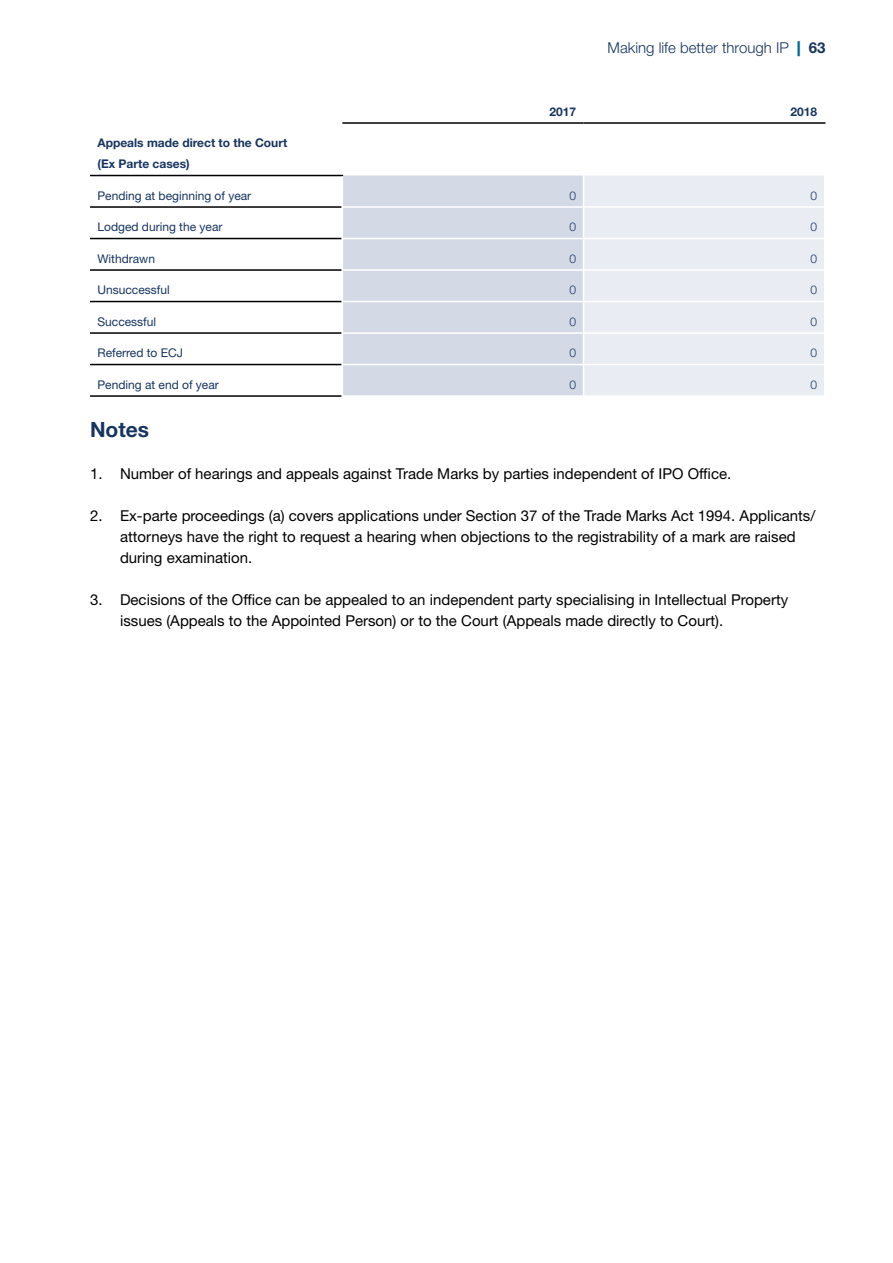
<style>
.page{position:relative;width:893px;height:1263px;background:#fff}
.page>*{position:absolute;margin:0;border:0;box-sizing:border-box;transform-origin:0 0}
.header_2{font:700 21px "Helvetica Neue LT Std";color:#183461}
.t1{font:15px/21px "Helvetica Neue LT Std";color:#000}
.t2{font:300 15px "Helvetica Neue LT Std";color:#183461}
.body_text{font:12px "Helvetica Neue LT Std";color:#183461}
.body_text-2{font:700 12px/21px "Helvetica Neue LT Std";color:#183461}
.body_text-3{font:300 12px "Helvetica Neue LT Std";color:#183461}
.s1{font-weight:900;color:#006d94}
.s2{font-weight:700}
</style>
<div class="page">
<div style="left:343px;top:176px;width:240px;height:219px;background:#d3dae6"></div>
<div style="left:584px;top:176px;width:240px;height:219px;background:#e9ecf2"></div>
<hr style="left:90px;top:175px;width:253px;height:1px;background:#000">
<hr style="left:90px;top:206px;width:252px;height:2px;background:#000">
<hr style="left:90px;top:238px;width:252px;height:1px;background:#000">
<hr style="left:90px;top:269px;width:252px;height:2px;background:#000">
<hr style="left:90px;top:301px;width:252px;height:1px;background:#000">
<hr style="left:90px;top:332px;width:252px;height:2px;background:#000">
<hr style="left:90px;top:364px;width:252px;height:1px;background:#000">
<hr style="left:90px;top:395px;width:252px;height:2px;background:#000">
<hr style="left:342px;top:206px;width:242px;height:2px;background:#fff">
<hr style="left:342px;top:238px;width:242px;height:1px;background:#fff">
<hr style="left:342px;top:269px;width:242px;height:2px;background:#fff">
<hr style="left:342px;top:301px;width:242px;height:1px;background:#fff">
<hr style="left:342px;top:332px;width:242px;height:2px;background:#fff">
<hr style="left:342px;top:364px;width:242px;height:1px;background:#fff">
<hr style="left:584px;top:206px;width:241px;height:2px;background:#fff">
<hr style="left:584px;top:238px;width:241px;height:1px;background:#fff">
<hr style="left:584px;top:269px;width:241px;height:2px;background:#fff">
<hr style="left:584px;top:301px;width:241px;height:1px;background:#fff">
<hr style="left:584px;top:332px;width:241px;height:2px;background:#fff">
<hr style="left:584px;top:364px;width:241px;height:1px;background:#fff">
<hr style="left:342px;top:122px;width:242px;height:2px;background:#000">
<hr style="left:584px;top:122px;width:241px;height:2px;background:#000">
<p class="t2" style="left:608px;top:39px;width:219px">Making life better through IP <span class="s1">|</span> <span class="s2">63</span></p>
<p class="body_text-2" style="left:549px;top:100px;width:28px">2017</p>
<p class="body_text-2" style="left:790px;top:100px;width:28px">2018</p>
<p class="body_text-2" style="left:98px;top:132px;width:191px">Appeals made direct to the Court (Ex Parte cases)</p>
<p class="body_text" style="left:98px;top:188px;width:155px">Pending at beginning of year</p>
<p class="body_text-3" style="left:569px;top:188px;width:8px">0</p>
<p class="body_text-3" style="left:810px;top:188px;width:8px">0</p>
<p class="body_text" style="left:98px;top:220px;width:126px">Lodged during the year</p>
<p class="body_text-3" style="left:569px;top:219px;width:8px">0</p>
<p class="body_text-3" style="left:810px;top:219px;width:8px">0</p>
<p class="body_text" style="left:98px;top:251px;width:59px">Withdrawn</p>
<p class="body_text-3" style="left:569px;top:251px;width:8px">0</p>
<p class="body_text-3" style="left:810px;top:251px;width:8px">0</p>
<p class="body_text" style="left:98px;top:283px;width:74px">Unsuccessful</p>
<p class="body_text-3" style="left:569px;top:282px;width:8px">0</p>
<p class="body_text-3" style="left:810px;top:282px;width:8px">0</p>
<p class="body_text" style="left:98px;top:314px;width:60px">Successful</p>
<p class="body_text-3" style="left:569px;top:314px;width:8px">0</p>
<p class="body_text-3" style="left:810px;top:314px;width:8px">0</p>
<p class="body_text" style="left:98px;top:346px;width:87px">Referred to ECJ</p>
<p class="body_text-3" style="left:569px;top:345px;width:8px">0</p>
<p class="body_text-3" style="left:810px;top:345px;width:8px">0</p>
<p class="body_text" style="left:98px;top:377px;width:123px">Pending at end of year</p>
<p class="body_text-3" style="left:569px;top:377px;width:8px">0</p>
<p class="body_text-3" style="left:810px;top:377px;width:8px">0</p>
<p class="header_2" style="left:90px;top:416px;width:61px">Notes</p>
<p class="t1" style="left:90px;top:462px;width:643px">1. Number of hearings and appeals against Trade Marks by parties independent of IPO Office.</p>
<p class="t1" style="left:120px;top:504px;width:697px;text-indent:-30px">2. Ex-parte proceedings (a) covers applications under Section 37 of the Trade Marks Act 1994. Applicants/ attorneys have the right to request a hearing when objections to the registrability of a mark are raised during examination.</p>
<p class="t1" style="left:120px;top:588px;width:670px;text-indent:-30px">3. Decisions of the Office can be appealed to an independent party specialising in Intellectual Property issues (Appeals to the Appointed Person) or to the Court (Appeals made directly to Court).</p>
</div>
